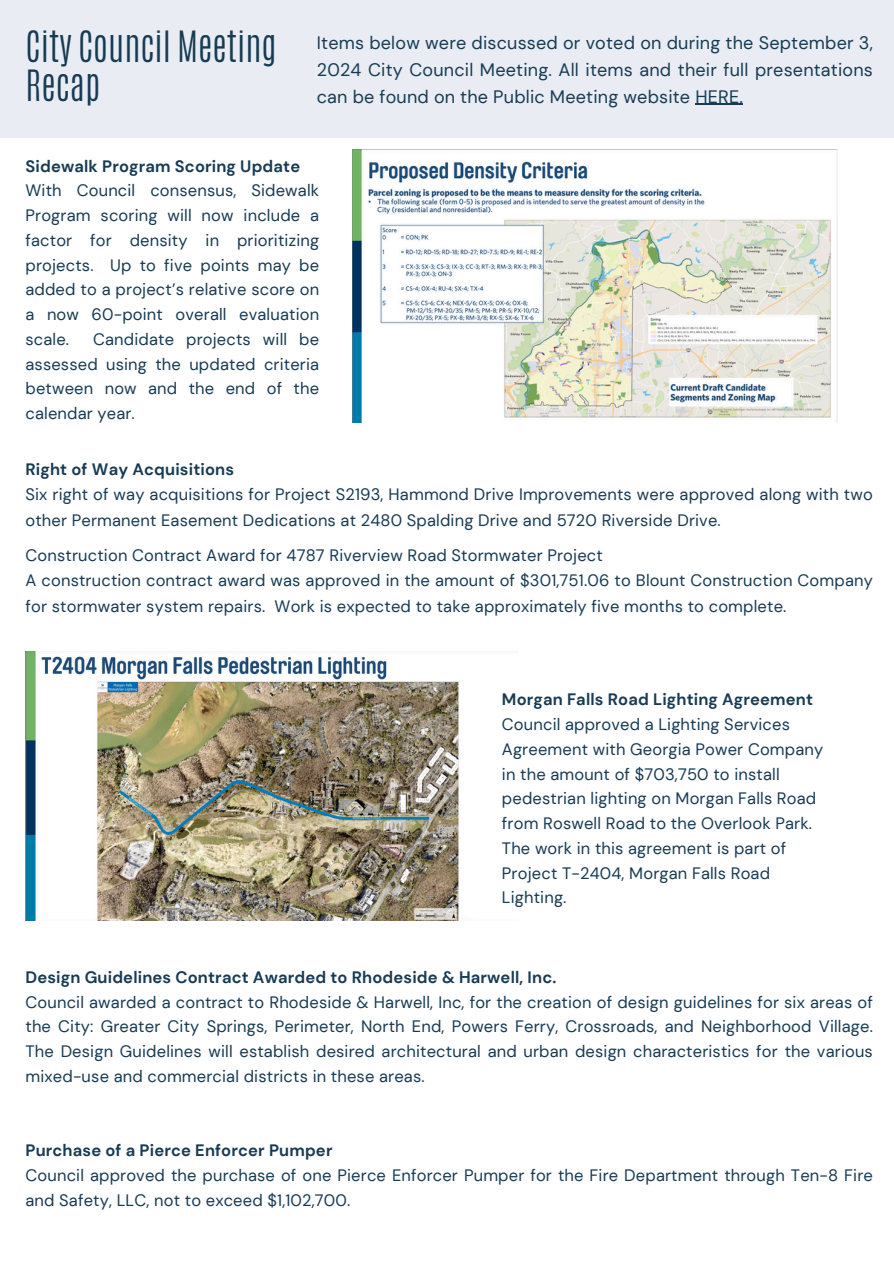
<style>
.page{position:relative;width:894px;height:1264px;background:#fff}
.page>*{position:absolute;margin:0;border:0;box-sizing:border-box;transform-origin:0 0}
.t1{font:300 36px/38.2px "Antonio";color:#173b53}
.t2{font:18px/27px "DM Sans";letter-spacing:.01em;color:#173b53;text-align:justify}
.t3{font:16.5px/24.8px "DM Sans";letter-spacing:.01em;color:#173b53}
.t4{font:700 16.5px "DM Sans";letter-spacing:.01em;color:#173b53}
</style>
<div class="page">
<div style="left:0;top:0;width:893px;height:138px;background:#e9edf3"></div>
<img style="left:353px;top:149px;width:483px;height:274px">
<img style="left:25px;top:651px;width:434px;height:269px">
<hr style="left:695px;top:104px;width:47px;height:1px;background:#173b53">
<p class="t1" style="left:25px;top:28px;width:253px">City Council Meeting<br>Recap</p>
<p class="t2" style="left:317px;top:29px;width:557px">Items below were discussed or voted on during the September 3, 2024 City Council Meeting. All items and their full presentations can be found on the Public Meeting website HERE.</p>
<p class="t4" style="left:25px;top:155px;width:276px">Sidewalk Program Scoring Update</p>
<p class="t3" style="left:25px;top:178px;width:295px;text-align:justify">With Council consensus, Sidewalk Program scoring will now include a factor for density in prioritizing projects. Up to five points may be added to a project’s relative score on a now 60-point overall evaluation scale.</p>
<p class="t3" style="left:25px;top:327px;width:295px;text-align:justify;text-indent:68px">Candidate projects will be assessed using the updated criteria between now and the end of the calendar year.</p>
<p class="t4" style="left:25px;top:458px;width:210px">Right of Way Acquisitions</p>
<p class="t3" style="left:25px;top:482px;width:848px;line-height:25.5px">Six right of way acquisitions for Project S2193, Hammond Drive Improvements were approved along with two other Permanent Easement Dedications at 2480 Spalding Drive and 5720 Riverside Drive.</p>
<p class="t3" style="left:25px;top:542px;width:578px">Construction Contract Award for 4787 Riverview Road Stormwater Project</p>
<p class="t3" style="left:25px;top:567px;width:848px;line-height:25.5px">A construction contract award was approved in the amount of $301,751.06 to Blount Construction Company for stormwater system repairs. Work is expected to take approximately five months to complete.</p>
<p class="t4" style="left:502px;top:689px;width:312px">Morgan Falls Road Lighting Agreement</p>
<p class="t3" style="left:502px;top:712px;width:323px">Council approved a Lighting Services Agreement with Georgia Power Company in the amount of $703,750 to install pedestrian lighting on Morgan Falls Road from Roswell Road to the Overlook Park.<br>The work in this agreement is part of Project T-2404, Morgan Falls Road Lighting.</p>
<p class="t4" style="left:25px;top:966px;width:532px">Design Guidelines Contract Awarded to Rhodeside &amp; Harwell, Inc.</p>
<p class="t3" style="left:25px;top:989px;width:848px;text-align:justify">Council awarded a contract to Rhodeside &amp; Harwell, Inc, for the creation of design guidelines for six areas of the City: Greater City Springs, Perimeter, North End, Powers Ferry, Crossroads, and Neighborhood Village.<br>The Design Guidelines will establish desired architectural and urban design characteristics for the various mixed-use and commercial districts in these areas.</p>
<p class="t4" style="left:25px;top:1139px;width:308px">Purchase of a Pierce Enforcer Pumper</p>
<p class="t3" style="left:25px;top:1162px;width:848px">Council approved the purchase of one Pierce Enforcer Pumper for the Fire Department through Ten-8 Fire and Safety, LLC, not to exceed $1,102,700.</p>
</div>
